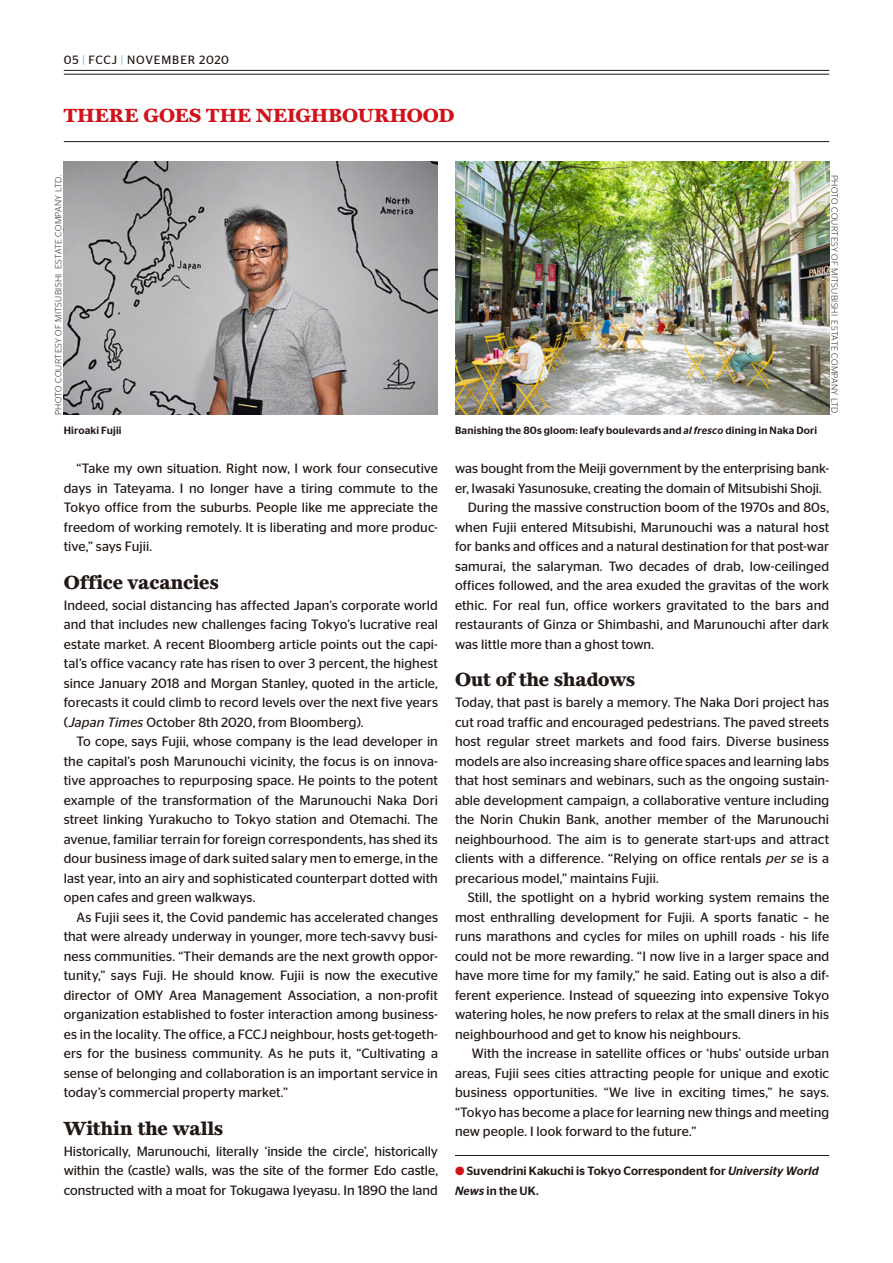
<style>
.page{position:relative;width:893px;height:1263px;background:#fff}
.page>*{position:absolute;margin:0;border:0;box-sizing:border-box;transform-origin:0 0}
.t1{font:700 19.5px "Miller Daily One";letter-spacing:.01em;color:#221815}
.t2{font:700 19.5px "Miller Daily One";letter-spacing:.005em;color:#d0121b}
.t3{font:13.5px/19.5px "Stag Sans";letter-spacing:.005em;color:#221815;text-align:justify}
.t4{font:500 12px/19.5px "Stag Sans";letter-spacing:.015em;color:#221815}
.t5{font:12px "Stag Sans";letter-spacing:.07em;color:#221815}
.t6{font:500 10.5px "Stag Sans";letter-spacing:.02em;color:#221815}
.t7{font:300 9px "Stag Sans";letter-spacing:.035em;color:#221815}
.s1{color:#7ecef4}
.s2{font-style:italic}
.s3{color:#d0121b}
</style>
<div class="page">
<hr style="left:455px;top:1155px;width:374px;height:1px;background:#221815">
<hr style="left:64px;top:141px;width:765px;height:1px;background:#221815">
<img style="left:64px;top:161px;width:374px;height:254px">
<img style="left:455px;top:161px;width:374px;height:254px">
<hr style="left:64px;top:74px;width:765px;height:1px;background:#221815">
<hr style="left:64px;top:70px;width:765px;height:1px;background:#221815">
<p class="t5" style="left:64px;top:53px;width:167px">05 <span class="s1">|</span> FCCJ <span class="s1">|</span> NOVEMBER 2020</p>
<h1 class="t2" style="left:64px;top:104px;width:392px">THERE GOES THE NEIGHBOURHOOD</h1>
<p class="t7" style="left:54px;top:415px;width:241px;rotate:-90deg">PHOTO COURTESY OF MITSUBISHI ESTATE COMPANY LTD.</p>
<p class="t6" style="left:64px;top:425px;width:59px">Hiroaki Fujii</p>
<p class="t6" style="left:455px;top:425px;width:364px">Banishing the 80s gloom: leafy boulevards and <span class="s2">al fresco</span> dining in Naka Dori</p>
<p class="t7" style="left:839px;top:175px;width:241px;rotate:90deg">PHOTO COURTESY OF MITSUBISHI ESTATE COMPANY LTD.</p>
<p class="t3" style="left:64px;top:459px;width:376px;text-indent:13px">“Take my own situation. Right now, I work four consecutive days in Tateyama. I no longer have a tiring commute to the Tokyo office from the suburbs. People like me appreciate the freedom of working remotely. It is liberating and more produc&shy;tive,” says Fujii.</p>
<h1 class="t1" style="left:64px;top:570px;width:156px">Office vacancies</h1>
<p class="t3" style="left:64px;top:595px;width:376px">Indeed, social distancing has affected Japan’s corporate world and that includes new challenges facing Tokyo’s lucrative real estate market. A recent Bloomberg article points out the capi&shy;tal’s office vacancy rate has risen to over 3 percent, the highest since January 2018 and Morgan Stanley, quoted in the article, forecasts it could climb to record levels over the next five years (<span class="s2">Japan Times</span> October 8th 2020, from Bloomberg).</p>
<p class="t3" style="left:64px;top:732px;width:376px;text-indent:13px">To cope, says Fujii, whose company is the lead developer in the capital’s posh Marunouchi vicinity, the focus is on innova&shy;tive approaches to repurposing space. He points to the potent example of the transformation of the Marunouchi Naka Dori street linking Yurakucho to Tokyo station and Otemachi. The avenue, familiar terrain for foreign correspondents, has shed its dour business image of dark suited salary men to emerge, in the last year, into an airy and sophisticated counterpart dotted with open cafes and green walkways.</p>
<p class="t3" style="left:64px;top:907px;width:376px;text-indent:13px">As Fujii sees it, the Covid pandemic has accelerated changes that were already underway in younger, more tech-savvy busi&shy;ness communities. “Their demands are the next growth oppor&shy;tunity,” says Fuji. He should know. Fujii is now the executive director of OMY Area Management Association, a non-profit organization established to foster interaction among business&shy;es in the locality. The office, a FCCJ neighbour, hosts get-togeth&shy;ers for the business community. As he puts it, “Cultivating a sense of belonging and collaboration is an important service in today’s commercial property market.”</p>
<h1 class="t1" style="left:64px;top:1116px;width:161px">Within the walls</h1>
<p class="t3" style="left:64px;top:1141px;width:376px">Historically, Marunouchi, literally ‘inside the circle’, historically within the (castle) walls, was the site of the former Edo castle, constructed with a moat for Tokugawa Iyeyasu. In 1890 the land</p>
<p class="t3" style="left:455px;top:459px;width:376px">was bought from the Meiji government by the enterprising bank-</p>
<p class="t3" style="left:455px;top:478px;width:368px">er, Iwasaki Yasunosuke, creating the domain of Mitsubishi Shoji.</p>
<p class="t3" style="left:468px;top:498px;width:363px">During the massive construction boom of the 1970s and 80s,</p>
<p class="t3" style="left:455px;top:517px;width:376px">when Fujii entered Mitsubishi, Marunouchi was a natural host</p>
<p class="t3" style="left:455px;top:537px;width:376px">for banks and offices and a natural destination for that post-war</p>
<p class="t3" style="left:455px;top:556px;width:376px">samurai, the salaryman. Two decades of drab, low-ceilinged</p>
<p class="t3" style="left:455px;top:576px;width:376px">offices followed, and the area exuded the gravitas of the work</p>
<p class="t3" style="left:455px;top:595px;width:376px">ethic. For real fun, office workers gravitated to the bars and</p>
<p class="t3" style="left:455px;top:615px;width:376px">restaurants of Ginza or Shimbashi, and Marunouchi after dark</p>
<p class="t3" style="left:455px;top:634px;width:201px">was little more than a ghost town.</p>
<h1 class="t1" style="left:455px;top:668px;width:182px">Out of the shadows</h1>
<p class="t3" style="left:455px;top:693px;width:376px">Today, that past is barely a memory. The Naka Dori project has cut road traffic and encouraged pedestrians. The paved streets host regular street markets and food fairs. Diverse business models are also increasing share office spaces and learning labs that host seminars and webinars, such as the ongoing sustain&shy;able development campaign, a collaborative venture including the Norin Chukin Bank, another member of the Marunouchi neighbourhood. The aim is to generate start-ups and attract clients with a difference. “Relying on office rentals <span class="s2">per se</span> is a precarious model,” maintains Fujii.</p>
<p class="t3" style="left:455px;top:888px;width:376px;text-indent:13px">Still, the spotlight on a hybrid working system remains the most enthralling development for Fujii. A sports fanatic – he runs marathons and cycles for miles on uphill roads - his life could not be more rewarding. “I now live in a larger space and have more time for my family,” he said. Eating out is also a dif&shy;ferent experience. Instead of squeezing into expensive Tokyo watering holes, he now prefers to relax at the small diners in his neighbourhood and get to know his neighbours.</p>
<p class="t3" style="left:455px;top:1044px;width:376px;text-indent:17px">With the increase in satellite offices or ‘hubs’ outside urban areas, Fujii sees cities attracting people for unique and exotic business opportunities. “We live in exciting times,” he says. “Tokyo has become a place for learning new things and meeting new people. I look forward to the future.”</p>
<p class="t4" style="left:455px;top:1161px;width:365px"><span class="s3">●</span> Suvendrini Kakuchi is Tokyo Correspondent for <span class="s2">University World<br>News</span> in the UK.</p>
</div>
